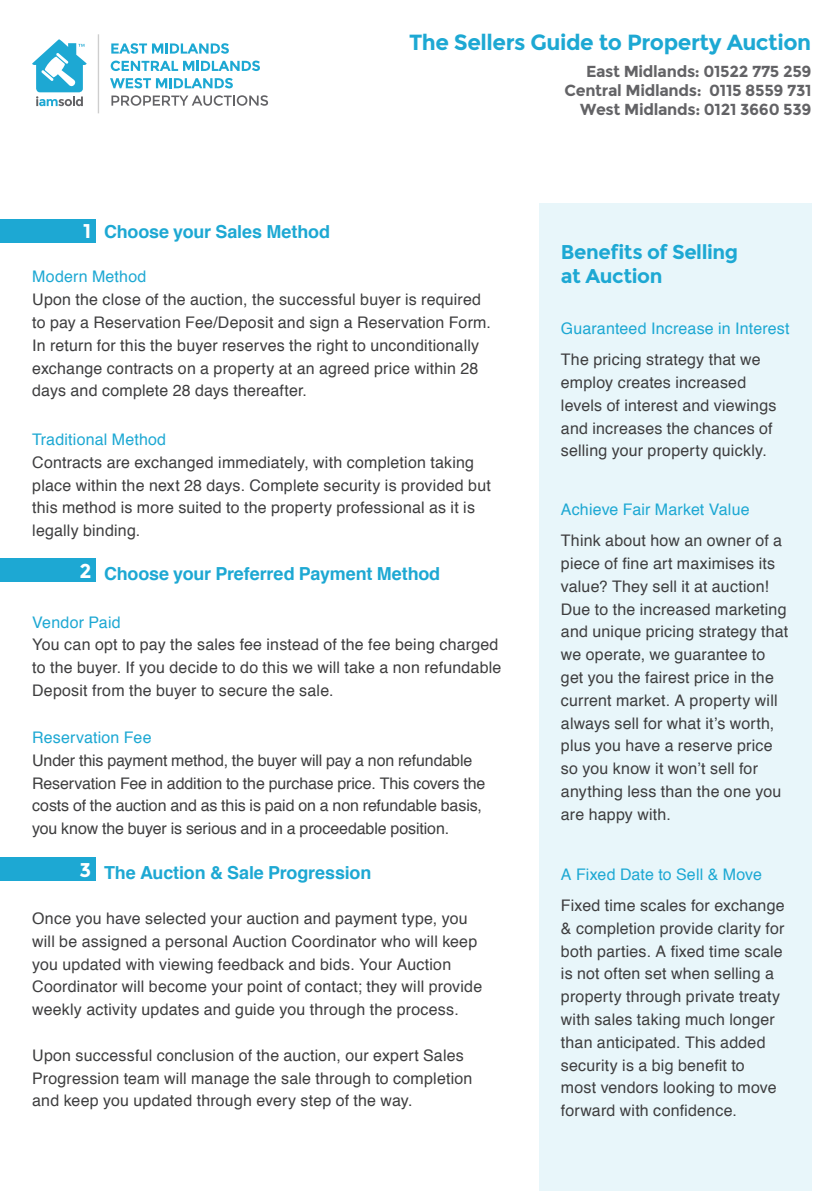
<style>
.page{position:relative;width:840px;height:1191px;background:#fff}
.page>*{position:absolute;margin:0;border:0;box-sizing:border-box;transform-origin:0 0}
.t1{font:700 22px "Montserrat";letter-spacing:-.02em;color:#1da8d3}
.t2{font:700 20px/24.2px "Montserrat";letter-spacing:-.02em;color:#1da8d3}
.t3{font:700 20px "Montserrat";color:#fff}
.t4{font:700 18px "Helvetica";letter-spacing:-.01em;color:#1da8d3}
.t5{font:16px/22.8px "Helvetica";letter-spacing:.01em;color:#3e3e3f}
.t6{font:16px/30.8px "Helvetica";letter-spacing:.01em;color:#1da8d3}
.t7{font:700 16px/19.2px "Montserrat";letter-spacing:-.02em;color:#636366;text-align:right}
.s1{color:#3e3e3f}
</style>
<div class="page">
<div style="left:539px;top:203px;width:272px;height:988px;background:#e8f6fa"></div>
<div style="left:0;top:219px;width:96px;height:24px;background:#1da8d3"></div>
<div style="left:0;top:558px;width:96px;height:24px;background:#1da8d3"></div>
<div style="left:0;top:857px;width:96px;height:23px;background:#1da8d3"></div>
<svg style="left:32px;top:39px;width:55px;height:67px"></svg>
<hr style="left:98px;top:34px;width:1px;height:79px;background:#cecece">
<svg style="left:111px;top:43px;width:118px;height:11px"></svg>
<svg style="left:111px;top:61px;width:149px;height:10px"></svg>
<svg style="left:110px;top:78px;width:123px;height:10px"></svg>
<svg style="left:111px;top:95px;width:157px;height:11px"></svg>
<p class="t1" style="left:409px;top:29px;width:403px">The Sellers Guide to Property Auction</p>
<p class="t3" style="left:83px;top:219px;width:10px">1</p>
<p class="t4" style="left:104px;top:217px;width:227px">Choose your Sales Method</p>
<p class="t6" style="left:32px;top:262px;width:116px">Modern Method</p>
<p class="t5" style="left:32px;top:289px;width:460px">Upon the close of the auction, the successful buyer is required to pay a Reservation Fee/Deposit and sign a Reservation Form.<br>In return for this the buyer reserves the right to unconditionally exchange contracts on a property at an agreed price within 28 days and complete 28 days thereafter.</p>
<p class="t6" style="left:32px;top:424px;width:135px">Traditional Method</p>
<p class="t5" style="left:32px;top:451px;width:460px">Contracts are exchanged immediately, with completion taking place within the next 28 days. Complete security is provided but this method is more suited to the property professional as it is legally binding.</p>
<p class="t4" style="left:104px;top:559px;width:337px">Choose your Preferred Payment Method</p>
<p class="t6" style="left:32px;top:607px;width:90px">Vendor Paid</p>
<p class="t5" style="left:32px;top:634px;width:470px">You can opt to pay the sales fee instead of the fee being charged to the buyer. If you decide to do this we will take a non refundable<br>Deposit from the buyer to secure the sale.</p>
<p class="t6" style="left:32px;top:722px;width:121px">Reservation Fee</p>
<p class="t5" style="left:32px;top:749px;width:454px">Under this payment method, the buyer will pay a non refundable Reservation Fee in addition to the purchase price. This covers the costs of the auction and as this is paid on a non refundable basis, you know the buyer is serious and in a proceedable position.</p>
<p class="t4" style="left:104px;top:858px;width:268px">The Auction &amp; Sale Progression</p>
<p class="t5" style="left:32px;top:907px;width:451px">Once you have selected your auction and payment type, you will be assigned a personal Auction Coordinator who will keep you updated with viewing feedback and bids. Your Auction Coordinator will become your point of contact; they will provide weekly activity updates and guide you through the process.</p>
<p class="t5" style="left:32px;top:1044px;width:441px">Upon successful conclusion of the auction, our expert Sales<br>Progression team will manage the sale through to completion and keep you updated through every step of the way.</p>
<p class="t3" style="left:80px;top:559px;width:14px">2</p>
<p class="t3" style="left:80px;top:858px;width:13px">3</p>
<p class="t7" style="left:585px;top:62px;width:227px">East Midlands: 01522 775 259</p>
<p class="t7" style="left:564px;top:81px;width:248px">Central Midlands: 0115 8559 731<br>West Midlands: 0121 3660 539</p>
<p class="t2" style="left:560px;top:240px;width:179px">Benefits of Selling at Auction</p>
<p class="t6" style="left:560px;top:314px;width:230px">Guaranteed Increase in Interest<br><span class="s1">The pricing strategy that we</span></p>
<p class="t5" style="left:560px;top:371px;width:217px">employ creates increased levels of interest and viewings and increases the chances of selling your property quickly.</p>
<p class="t6" style="left:560px;top:495px;width:190px">Achieve Fair Market Value</p>
<p class="t5" style="left:560px;top:529px;width:228px">Think about how an owner of a piece of fine art maximises its value? They sell it at auction!<br>Due to the increased marketing and unique pricing strategy that we operate, we guarantee to get you the fairest price in the current market. A property will always sell for what it’s worth, plus you have a reserve price so you know it won’t sell for anything less than the one you are happy with.</p>
<p class="t6" style="left:560px;top:859px;width:202px">A Fixed Date to Sell &amp; Move</p>
<p class="t5" style="left:560px;top:894px;width:225px">Fixed time scales for exchange &amp; completion provide clarity for both parties. A fixed time scale is not often set when selling a property through private treaty with sales taking much longer than anticipated. This added security is a big benefit to<br>most vendors looking to move forward with confidence.</p>
</div>
